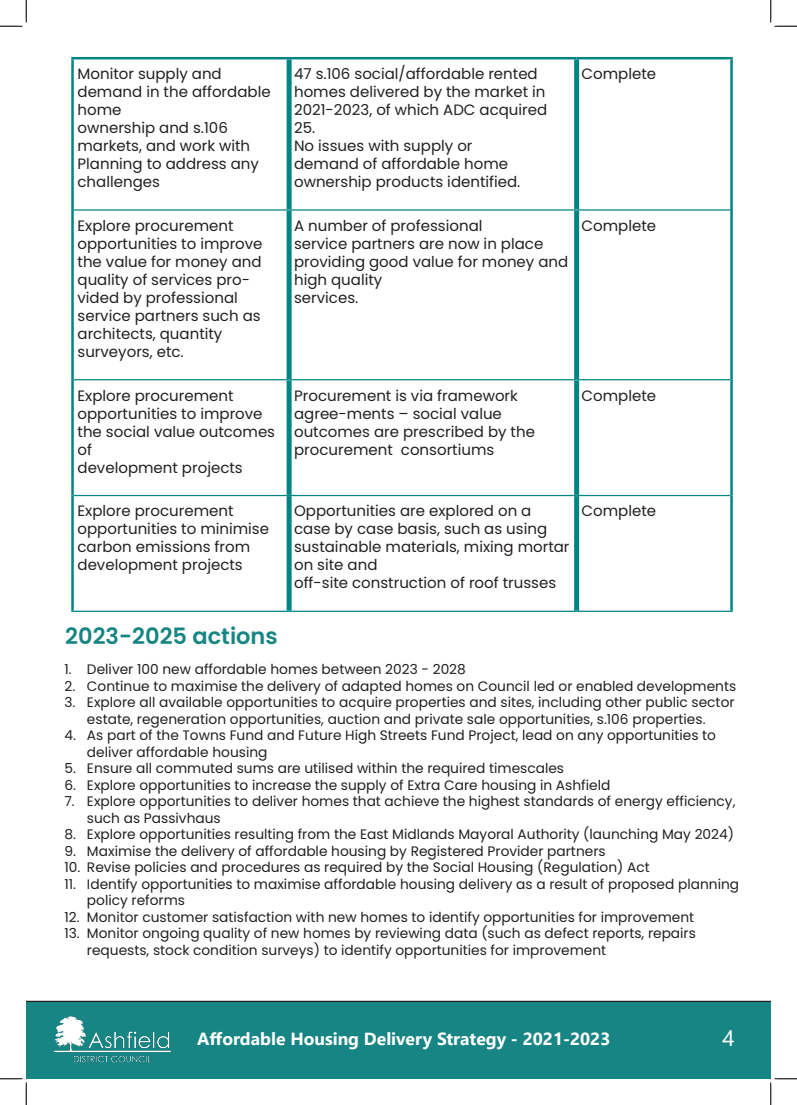
<style>
.page{position:relative;width:797px;height:1105px;background:#fff}
.page>*{position:absolute;margin:0;border:0;box-sizing:border-box;transform-origin:0 0}
.t1{font:600 22.5px "Poppins";color:#168583}
.t2{font:22.5px "Segoe UI";color:#fff}
.t3{font:700 17.5px "Segoe UI";color:#fff}
.t4{font:15px/18px "Poppins";color:#231f20}
.t5{font:13.75px/16.5px "Poppins";color:#231f20}
</style>
<div class="page">
<div style="left:26px;top:1001px;width:744px;height:78px;background:#168583"></div>
<img style="left:54px;top:1017px;width:116px;height:47px">
<div style="left:197px;top:1032px;width:464px;height:32px;background:#168583"></div>
<hr style="left:576px;top:379px;width:154px;height:1px;background:#018484">
<hr style="left:576px;top:495px;width:154px;height:1px;background:#018484">
<hr style="left:576px;top:611px;width:156px;height:1px;background:#018484">
<hr style="left:74px;top:379px;width:215px;height:1px;background:#018484">
<hr style="left:74px;top:495px;width:215px;height:1px;background:#018484">
<hr style="left:71px;top:611px;width:218px;height:1px;background:#018484">
<div style="left:286px;top:59px;width:5px;height:150px;background:#018484"></div>
<div style="left:574px;top:59px;width:5px;height:150px;background:#018484"></div>
<div style="left:286px;top:211px;width:5px;height:168px;background:#018484"></div>
<div style="left:574px;top:211px;width:5px;height:168px;background:#018484"></div>
<div style="left:286px;top:380px;width:5px;height:115px;background:#018484"></div>
<div style="left:574px;top:380px;width:5px;height:115px;background:#018484"></div>
<div style="left:286px;top:496px;width:5px;height:115px;background:#018484"></div>
<div style="left:574px;top:496px;width:5px;height:115px;background:#018484"></div>
<hr style="left:289px;top:379px;width:287px;height:1px;background:#018484">
<hr style="left:289px;top:495px;width:287px;height:1px;background:#018484">
<hr style="left:289px;top:611px;width:287px;height:1px;background:#018484">
<hr style="left:74px;top:209px;width:215px;height:2px;background:#018484">
<hr style="left:289px;top:209px;width:287px;height:2px;background:#018484">
<hr style="left:576px;top:209px;width:154px;height:2px;background:#018484">
<hr style="left:71px;top:57px;width:218px;height:2px;background:#018484">
<hr style="left:71px;top:59px;width:3px;height:151px;background:#018484">
<hr style="left:289px;top:57px;width:287px;height:2px;background:#018484">
<hr style="left:576px;top:57px;width:156px;height:2px;background:#018484">
<hr style="left:730px;top:59px;width:2px;height:151px;background:#018484">
<hr style="left:71px;top:210px;width:3px;height:170px;background:#018484">
<hr style="left:730px;top:210px;width:2px;height:170px;background:#018484">
<hr style="left:71px;top:380px;width:3px;height:115px;background:#018484">
<hr style="left:730px;top:380px;width:2px;height:115px;background:#018484">
<hr style="left:71px;top:495px;width:3px;height:116px;background:#018484">
<hr style="left:730px;top:495px;width:2px;height:116px;background:#018484">
<svg style="left:0;top:0;width:27px;height:27px"></svg>
<svg style="left:0;top:1078px;width:27px;height:27px"></svg>
<svg style="left:770px;top:0;width:27px;height:27px"></svg>
<svg style="left:770px;top:1078px;width:27px;height:27px"></svg>
<p class="t4" style="left:78px;top:65px;width:195px">Monitor supply and demand in the affordable home<br>ownership and s.106 markets, and work with<br>Planning to address any challenges</p>
<p class="t4" style="left:294px;top:65px;width:255px">47 s.106 social/affordable rented homes delivered by the market in<br>2021-2023, of which ADC acquired<br>25.<br>No issues with supply or<br>demand of affordable home ownership products identified.</p>
<p class="t4" style="left:581px;top:65px;width:76px">Complete</p>
<p class="t4" style="left:78px;top:217px;width:186px">Explore procurement opportunities to improve the value for money and quality of services pro&shy;vided by professional service partners such as architects, quantity surveyors, etc.</p>
<p class="t4" style="left:294px;top:217px;width:276px">A number of professional<br>service partners are now in place providing good value for money and high quality<br>services.</p>
<p class="t4" style="left:581px;top:217px;width:76px">Complete</p>
<p class="t4" style="left:78px;top:386px;width:199px">Explore procurement opportunities to improve the social value outcomes of<br>development projects</p>
<p class="t4" style="left:294px;top:386px;width:242px">Procurement is via framework agree-ments – social value outcomes are prescribed by the procurement consortiums</p>
<p class="t4" style="left:581px;top:386px;width:76px">Complete</p>
<p class="t4" style="left:77px;top:502px;width:193px">Explore procurement opportunities to minimise carbon emissions from development projects</p>
<p class="t4" style="left:294px;top:502px;width:277px">Opportunities are explored on a case by case basis, such as using sustainable materials, mixing mortar on site and<br>off-site construction of roof trusses</p>
<p class="t4" style="left:581px;top:502px;width:76px">Complete</p>
<h1 class="t1" style="left:65px;top:623px;width:214px">2023-2025 actions</h1>
<p class="t5" style="left:64px;top:661px;width:403px">1. Deliver 100 new affordable homes between 2023 - 2028</p>
<p class="t5" style="left:64px;top:678px;width:673px">2. Continue to maximise the delivery of adapted homes on Council led or enabled developments</p>
<p class="t5" style="left:64px;top:694px;width:671px;text-align:center">3. Explore all available opportunities to acquire properties and sites, including other public sector estate, regeneration opportunities, auction and private sale opportunities, s.106 properties.</p>
<p class="t5" style="left:87px;top:727px;width:630px;text-indent:-22px">4. As part of the Towns Fund and Future High Streets Fund Project, lead on any opportunities to deliver affordable housing</p>
<p class="t5" style="left:64px;top:760px;width:501px">5. Ensure all commuted sums are utilised within the required timescales</p>
<p class="t5" style="left:64px;top:777px;width:547px">6. Explore opportunities to increase the supply of Extra Care housing in Ashfield</p>
<p class="t5" style="left:87px;top:793px;width:650px;text-indent:-22px">7. Explore opportunities to deliver homes that achieve the highest standards of energy efficiency, such as Passivhaus</p>
<p class="t5" style="left:64px;top:826px;width:671px">8. Explore opportunities resulting from the East Midlands Mayoral Authority (launching May 2024)</p>
<p class="t5" style="left:64px;top:843px;width:542px">9. Maximise the delivery of affordable housing by Registered Provider partners</p>
<p class="t5" style="left:64px;top:859px;width:586px">10. Revise policies and procedures as required by the Social Housing (Regulation) Act</p>
<p class="t5" style="left:87px;top:876px;width:653px;text-indent:-22px">11. Identify opportunities to maximise affordable housing delivery as a result of proposed planning policy reforms</p>
<p class="t5" style="left:64px;top:909px;width:631px">12. Monitor customer satisfaction with new homes to identify opportunities for improvement</p>
<p class="t5" style="left:87px;top:925px;width:610px;text-indent:-22px">13. Monitor ongoing quality of new homes by reviewing data (such as defect reports, repairs requests, stock condition surveys) to identify opportunities for improvement</p>
<p class="t3" style="left:197px;top:1022px;width:414px">Affordable Housing Delivery Strategy - 2021-2023</p>
<h1 class="t2" style="left:722px;top:1017px;width:14px">4</h1>
</div>
